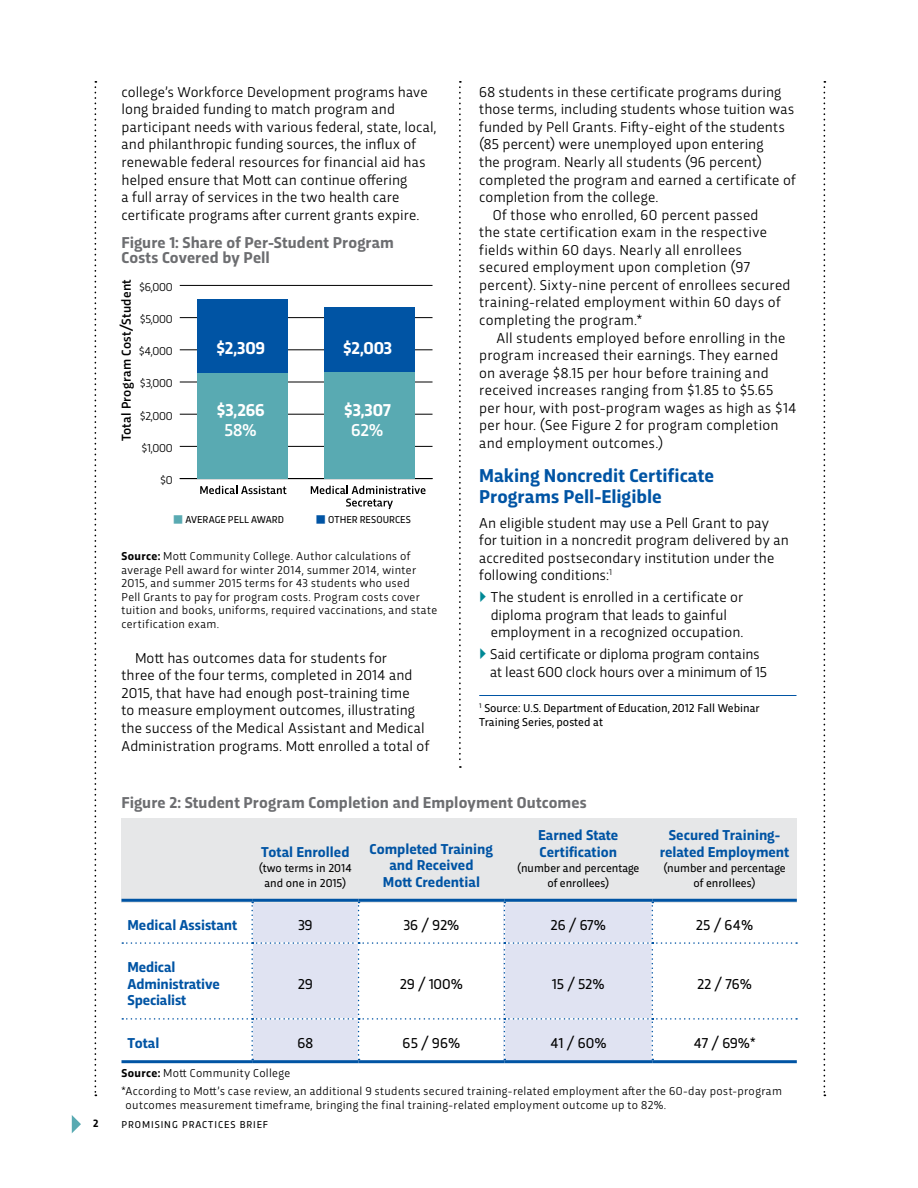
<style>
.page{position:relative;width:918px;height:1188px;background:#fff}
.page>*{position:absolute;margin:0;border:0;box-sizing:border-box;transform-origin:0 0}
.t1{font:700 19.5px/21px "Trasandina";color:#0054a4}
.t2{font:700 18px "Trasandina";letter-spacing:-.01em;color:#fff}
.t3{font:500 18px "Trasandina";color:#fff}
.t4{font:700 16.5px/15px "Trasandina";letter-spacing:.005em;color:#6d6e71}
.t5{font:15px/17.5px "Trasandina";letter-spacing:.015em;color:#000}
.t6{font:700 15px/16.5px "Trasandina";color:#0054a4;text-align:center}
.t7{font:15px/17.5px "Trasandina";letter-spacing:-.005em;color:#000}
.t8{font:15px "Trasandina";letter-spacing:-.01em;color:#000}
.t9{font:500 13.5px "Trasandina";letter-spacing:.02em;color:#000}
.t10{font:12px/13.5px "Trasandina";letter-spacing:.03em;color:#000}
.t11{font:12px/15px "Trasandina";color:#000;text-align:center}
.t12{font:700 11.25px "Trasandina";color:#000}
.t13{font:10.5px "Trasandina";letter-spacing:.09em;color:#000}
.t14{font:10.5px "Trasandina";letter-spacing:.01em;color:#000}
.t15{font:10.5px "Trasandina";letter-spacing:.015em;color:#000}
.s1{font-family:"Universal Newswith Comm Pi";color:#59aab2}
.s2{font-family:"Universal Newswith Comm Pi";color:#0054a4}
.s3{font-weight:700}
</style>
<div class="page">
<svg style="left:95px;top:81px;width:1px;height:1015px"></svg>
<svg style="left:459px;top:81px;width:2px;height:687px"></svg>
<svg style="left:824px;top:81px;width:1px;height:1015px"></svg>
<svg style="left:72px;top:1115px;width:9px;height:18px"></svg>
<div style="left:121px;top:818px;width:675px;height:85px;background:#e6e7e8"></div>
<hr style="left:122px;top:1060px;width:130px;height:3px;background:#0054a4">
<hr style="left:252px;top:1060px;width:107px;height:3px;background:#0054a4">
<hr style="left:359px;top:1060px;width:145px;height:3px;background:#0054a4">
<hr style="left:504px;top:1060px;width:148px;height:3px;background:#0054a4">
<hr style="left:652px;top:1060px;width:145px;height:3px;background:#0054a4">
<svg style="left:122px;top:902px;width:675px;height:158px"></svg>
<hr style="left:122px;top:899px;width:130px;height:3px;background:#0054a4">
<hr style="left:252px;top:899px;width:107px;height:3px;background:#0054a4">
<hr style="left:359px;top:899px;width:145px;height:3px;background:#0054a4">
<hr style="left:504px;top:899px;width:148px;height:3px;background:#0054a4">
<hr style="left:652px;top:899px;width:145px;height:3px;background:#0054a4">
<hr style="left:479px;top:695px;width:317px;height:1px;background:#0054a4">
<hr style="left:180px;top:478px;width:253px;height:1px;background:#000">
<hr style="left:180px;top:446px;width:253px;height:1px;background:#000">
<hr style="left:180px;top:414px;width:253px;height:1px;background:#000">
<hr style="left:180px;top:382px;width:253px;height:1px;background:#000">
<hr style="left:180px;top:349px;width:253px;height:1px;background:#000">
<hr style="left:180px;top:317px;width:253px;height:1px;background:#000">
<hr style="left:180px;top:285px;width:253px;height:1px;background:#000">
<div style="left:197px;top:299px;width:91px;height:74px;background:#0054a4"></div>
<div style="left:324px;top:308px;width:91px;height:64px;background:#0054a4"></div>
<div style="left:197px;top:373px;width:91px;height:106px;background:#59aab2"></div>
<div style="left:324px;top:372px;width:91px;height:107px;background:#59aab2"></div>
<svg style="left:311px;top:486px;width:115px;height:23px"></svg>
<svg style="left:200px;top:486px;width:86px;height:8px"></svg>
<p class="t5" style="left:122px;top:82px;width:317px">college’s Workforce Development programs have long braided funding to match program and participant needs with various federal, state, local, and philanthropic funding sources, the influx of renewable federal resources for financial aid has helped ensure that Mott can continue offering<br>a full array of services in the two health care certificate programs after current grants expire.</p>
<p class="t4" style="left:122px;top:234px;width:274px">Figure 1: Share of Per-Student Program<br>Costs Covered by Pell</p>
<p class="t9" style="left:116px;top:441px;width:164px;rotate:-90deg">Total Program Cost/Student</p>
<p class="t10" style="left:139px;top:279px;width:35px">$6,000</p>
<p class="t10" style="left:140px;top:311px;width:34px">$5,000</p>
<p class="t10" style="left:139px;top:343px;width:36px">$4,000</p>
<p class="t10" style="left:140px;top:376px;width:34px">$3,000</p>
<p class="t10" style="left:140px;top:408px;width:35px">$2,000</p>
<p class="t10" style="left:141px;top:440px;width:33px">$1,000</p>
<p class="t10" style="left:160px;top:473px;width:14px">$0</p>
<p class="t2" style="left:216px;top:335px;width:51px">$2,309</p>
<p class="t2" style="left:343px;top:335px;width:51px">$2,003</p>
<p class="t2" style="left:217px;top:396px;width:50px">$3,266</p>
<p class="t3" style="left:224px;top:417px;width:34px">58%</p>
<p class="t2" style="left:344px;top:396px;width:49px">$3,307</p>
<p class="t3" style="left:351px;top:417px;width:34px">62%</p>
<p class="t14" style="left:174px;top:512px;width:110px"><span class="s1">m</span> Average Pell Award</p>
<p class="t15" style="left:316px;top:512px;width:96px"><span class="s2">m</span> Other resources</p>
<p class="t10" style="left:122px;top:548px;width:317px"><span class="s3">Source:</span> Mott Community College. Author calculations of average Pell award for winter 2014, summer 2014, winter 2015, and summer 2015 terms for 43 students who used<br>Pell Grants to pay for program costs. Program costs cover tuition and books, uniforms, required vaccinations, and state certification exam.</p>
<p class="t5" style="left:122px;top:648px;width:309px;text-indent:14px">Mott has outcomes data for students for<br>three of the four terms, completed in 2014 and 2015, that have had enough post-training time<br>to measure employment outcomes, illustrating the success of the Medical Assistant and Medical Administration programs. Mott enrolled a total of</p>
<p class="t5" style="left:479px;top:82px;width:304px">68 students in these certificate programs during</p>
<p class="t5" style="left:479px;top:99px;width:317px">those terms, including students whose tuition was</p>
<p class="t5" style="left:479px;top:117px;width:307px">funded by Pell Grants. Fifty-eight of the students</p>
<p class="t5" style="left:479px;top:135px;width:286px">(85 percent) were unemployed upon entering</p>
<p class="t5" style="left:479px;top:152px;width:284px">the program. Nearly all students (96 percent)</p>
<p class="t5" style="left:479px;top:170px;width:318px">completed the program and earned a certificate of</p>
<p class="t5" style="left:479px;top:187px;width:181px">completion from the college.</p>
<p class="t5" style="left:493px;top:205px;width:267px">Of those who enrolled, 60 percent passed</p>
<p class="t5" style="left:479px;top:222px;width:289px">the state certification exam in the respective</p>
<p class="t5" style="left:479px;top:240px;width:264px">fields within 60 days. Nearly all enrollees</p>
<p class="t5" style="left:479px;top:257px;width:272px">secured employment upon completion (97</p>
<p class="t5" style="left:479px;top:275px;width:313px">percent). Sixty-nine percent of enrollees secured</p>
<p class="t5" style="left:479px;top:292px;width:303px">training-related employment within 60 days of</p>
<p class="t5" style="left:479px;top:310px;width:165px">completing the program.*</p>
<p class="t5" style="left:496px;top:328px;width:290px">All students employed before enrolling in the</p>
<p class="t5" style="left:479px;top:345px;width:301px">program increased their earnings. They earned</p>
<p class="t5" style="left:479px;top:363px;width:291px">on average $8.15 per hour before training and</p>
<p class="t5" style="left:479px;top:380px;width:296px">received increases ranging from $1.85 to $5.65</p>
<p class="t5" style="left:479px;top:398px;width:319px">per hour, with post-program wages as high as $14</p>
<p class="t5" style="left:479px;top:415px;width:301px">per hour. (See Figure 2 for program completion</p>
<p class="t5" style="left:479px;top:433px;width:186px">and employment outcomes.)</p>
<h1 class="t1" style="left:479px;top:464px;width:236px">Making Noncredit Certificate<br>Programs Pell-Eligible</h1>
<p class="t5" style="left:479px;top:513px;width:311px">An eligible student may use a Pell Grant to pay for tuition in a noncredit program delivered by an accredited postsecondary institution under the following conditions:<sup>1</sup></p>
<p class="t5" style="left:491px;top:587px;width:254px">The student is enrolled in a certificate or diploma program that leads to gainful employment in a recognized occupation.</p>
<p class="t7" style="left:490px;top:645px;width:278px">Said certificate or diploma program contains at least 600 clock hours over a minimum of 15</p>
<p class="t11" style="left:479px;top:701px;width:282px;line-height:13.5px;text-align:left"><sup>1</sup> Source: U.S. Department of Education, 2012 Fall Webinar<br>Training Series, posted at</p>
<p class="t4" style="left:122px;top:794px;width:467px">Figure 2: Student Program Completion and Employment Outcomes</p>
<p class="t6" style="left:261px;top:842px;width:90px">Total Enrolled</p>
<p class="t11" style="left:259px;top:859px;width:95px">(two terms in 2014 and one in 2015)</p>
<p class="t6" style="left:538px;top:826px;width:82px;text-align:left">Earned State<br>Certification</p>
<p class="t11" style="left:517px;top:859px;width:124px">(number and percentage of enrollees)</p>
<p class="t6" style="left:370px;top:839px;width:125px">Completed Training and Received<br>Mott Credential</p>
<p class="t6" style="left:660px;top:826px;width:131px">Secured Training&shy;related Employment</p>
<p class="t11" style="left:663px;top:859px;width:124px">(number and percentage of enrollees)</p>
<p class="t6" style="left:128px;top:915px;width:111px">Medical Assistant</p>
<p class="t8" style="left:298px;top:913px;width:16px">39</p>
<p class="t8" style="left:403px;top:913px;width:58px">36 / 92%</p>
<p class="t8" style="left:550px;top:913px;width:57px">26 / 67%</p>
<p class="t8" style="left:696px;top:913px;width:59px">25 / 64%</p>
<p class="t6" style="left:127px;top:958px;width:94px;text-align:left">Medical<br>Administrative<br>Specialist</p>
<p class="t8" style="left:298px;top:973px;width:17px">29</p>
<p class="t8" style="left:400px;top:973px;width:65px">29 / 100%</p>
<p class="t8" style="left:552px;top:973px;width:54px">15 / 52%</p>
<p class="t8" style="left:697px;top:973px;width:56px">22 / 76%</p>
<p class="t6" style="left:128px;top:1034px;width:33px">Total</p>
<p class="t8" style="left:297px;top:1032px;width:17px">68</p>
<p class="t8" style="left:403px;top:1032px;width:59px">65 / 96%</p>
<p class="t8" style="left:550px;top:1032px;width:58px">41 / 60%</p>
<p class="t8" style="left:694px;top:1032px;width:64px">47 / 69%*</p>
<p class="t10" style="left:122px;top:1064px;width:662px;line-height:18px"><span class="s3">Source:</span> Mott Community College<br>*According to Mott’s case review, an additional 9 students secured training-related employment after the 60-day post-program</p>
<p class="t10" style="left:126px;top:1097px;width:542px">outcomes measurement timeframe, bringing the final training-related employment outcome up to 82%.</p>
<p class="t12" style="left:93px;top:1115px;width:7px">2</p>
<p class="t13" style="left:122px;top:1116px;width:148px">Promising Practices Brief</p>
</div>
